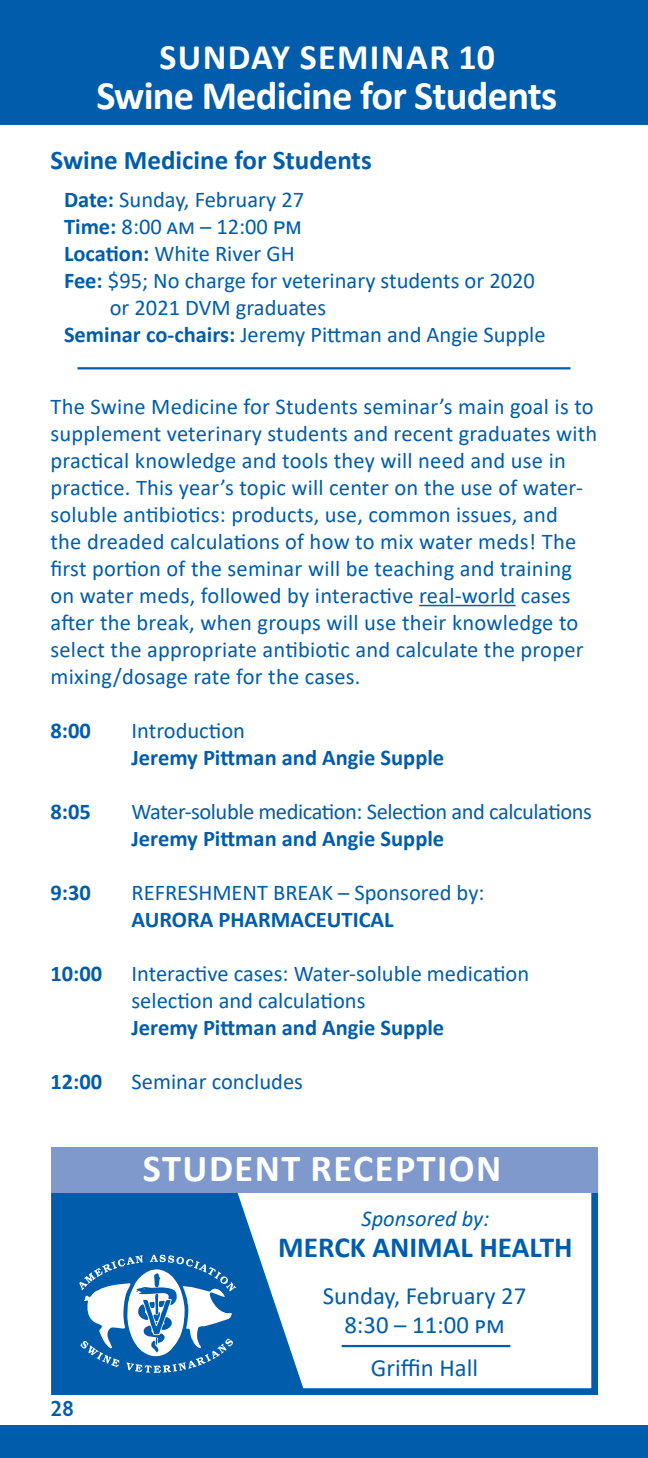
<style>
.page{position:relative;width:648px;height:1458px;background:#fff}
.page>*{position:absolute;margin:0;border:0;box-sizing:border-box;transform-origin:0 0}
.Left_Heading{font:700 40.5px "Calibri";letter-spacing:-.02em;color:#fff}
.t1{font:700 38.25px "Calibri";letter-spacing:.04em;color:#fff}
.Left_Heading-2{font:700 36px "Calibri";letter-spacing:.04em;color:#fff}
.t2{font:700 29.25px "Calibri";color:#015dab}
.Heading_1{font:700 27px "Calibri";color:#015dab}
.Schedule_2{font:24.75px "Calibri";color:#015dab}
.Heading_2{font:22.5px/27px "Calibri";letter-spacing:.01em;color:#015dab}
.Date-Time{font:22.5px/27px "Calibri";color:#015dab}
.Schedule_2-2{font:22.5px/27px "Calibri";color:#015dab}
.Schedule_2-3{font:700 22.5px "Calibri";color:#015dab}
.Heading_2-2{font:700 22.5px "Calibri";color:#015dab}
.Schedule_2-4{font:22.5px "Calibri";letter-spacing:-.02em;color:#015dab}
.t3{font:italic 22.5px "Calibri";color:#015dab}
.t4{font:600 22.5px "Hypatia Sans Pro";color:#015dab}
.s1{font-weight:700}
.s2{font-family:"Arial"}
</style>
<div class="page">
<div style="left:0;top:1425px;width:648px;height:33px;background:#015dab"></div>
<div style="left:0;top:0;width:648px;height:125px;background:#015dab"></div>
<hr style="left:78px;top:367px;width:492px;height:2px;background:#015dab">
<hr style="left:419px;top:605px;width:97px;height:1px;background:#015dab">
<svg style="left:59px;top:1193px;width:244px;height:194px;fill:#015dab"></svg>
<div style="left:51px;top:1156px;width:547px;height:239px;border:7px solid #015dab"></div>
<div style="left:51px;top:1148px;width:547px;height:45px;background:#7f99cd"></div>
<svg style="left:79px;top:1255px;width:157px;height:118px"></svg>
<hr style="left:342px;top:1345px;width:168px;height:2px;background:#015dab">
<p class="Left_Heading-2" style="left:159px;top:31px;width:337px">SUNDAY SEMINAR 10</p>
<p class="Left_Heading" style="left:96px;top:67px;width:462px">Swine Medicine for Students</p>
<p class="Heading_1" style="left:51px;top:141px;width:323px">Swine Medicine for Students</p>
<p class="Date-Time" style="left:64px;top:185px;width:242px"><span class="s1">Date:</span> Sunday, February 27</p>
<p class="Date-Time" style="left:64px;top:212px;width:239px"><span class="s1">Time:</span> 8:00 am – 12:00 <span class="s2">pm</span></p>
<p class="Date-Time" style="left:64px;top:239px;width:232px"><span class="s1">Location:</span> White River GH</p>
<p class="Date-Time" style="left:110px;top:266px;width:427px;text-indent:-46px"><span class="s1">Fee:</span> $95; No charge for veterinary students or 2020 or 2021 DVM graduates</p>
<p class="Date-Time" style="left:64px;top:320px;width:483px"><span class="s1">Seminar co-chairs:</span> Jeremy Pittman and Angie Supple</p>
<p class="Heading_2" style="left:51px;top:392px;width:548px">The Swine Medicine for Students seminar’s main goal is to supplement veterinary students and recent graduates with practical knowledge and tools they will need and use in practice. This year’s topic will center on the use of water&shy;soluble antibiotics: products, use, common issues, and<br>the dreaded calculations of how to mix water meds! The first portion of the seminar will be teaching and training on water meds, followed by interactive real-world cases after the break, when groups will use their knowledge to select the appropriate antibiotic and calculate the proper mixing/dosage rate for the cases.</p>
<p class="Schedule_2-3" style="left:51px;top:715px;width:42px">8:00</p>
<p class="Schedule_2-2" style="left:132px;top:716px;width:115px">Introduction</p>
<p class="Schedule_2-3" style="left:132px;top:742px;width:314px">Jeremy Pittman and Angie Supple</p>
<p class="Schedule_2-3" style="left:51px;top:796px;width:42px">8:05</p>
<p class="Schedule_2-4" style="left:132px;top:796px;width:462px">Water-soluble medication: Selection and calculations</p>
<p class="Heading_2-2" style="left:132px;top:823px;width:314px">Jeremy Pittman and Angie Supple</p>
<p class="Schedule_2-3" style="left:51px;top:877px;width:42px">9:30</p>
<p class="Schedule_2-2" style="left:132px;top:878px;width:355px">REFRESHMENT BREAK – Sponsored by:</p>
<p class="Schedule_2-3" style="left:132px;top:904px;width:264px">AURORA PHARMACEUTICAL</p>
<p class="Schedule_2-3" style="left:51px;top:958px;width:53px">10:00</p>
<p class="Schedule_2-2" style="left:132px;top:959px;width:399px">Interactive cases: Water-soluble medication selection and calculations</p>
<p class="Heading_2-2" style="left:132px;top:1012px;width:314px">Jeremy Pittman and Angie Supple</p>
<p class="Schedule_2-3" style="left:51px;top:1066px;width:53px">12:00</p>
<p class="Schedule_2-2" style="left:132px;top:1067px;width:173px">Seminar concludes</p>
<p class="t1" style="left:143px;top:1141px;width:360px">STUDENT RECEPTION</p>
<p class="t3" style="left:362px;top:1203px;width:129px">Sponsored by:</p>
<p class="t2" style="left:278px;top:1227px;width:296px">MERCK ANIMAL HEALTH</p>
<p class="t4" style="left:50px;top:1393px;width:26px">28</p>
<p class="Schedule_2" style="left:323px;top:1278px;width:205px">Sunday, February 27</p>
<p class="Schedule_2" style="left:344px;top:1307px;width:162px">8:30 – 11:00 pm</p>
<p class="Schedule_2" style="left:371px;top:1350px;width:109px">Griffin Hall</p>
</div>
